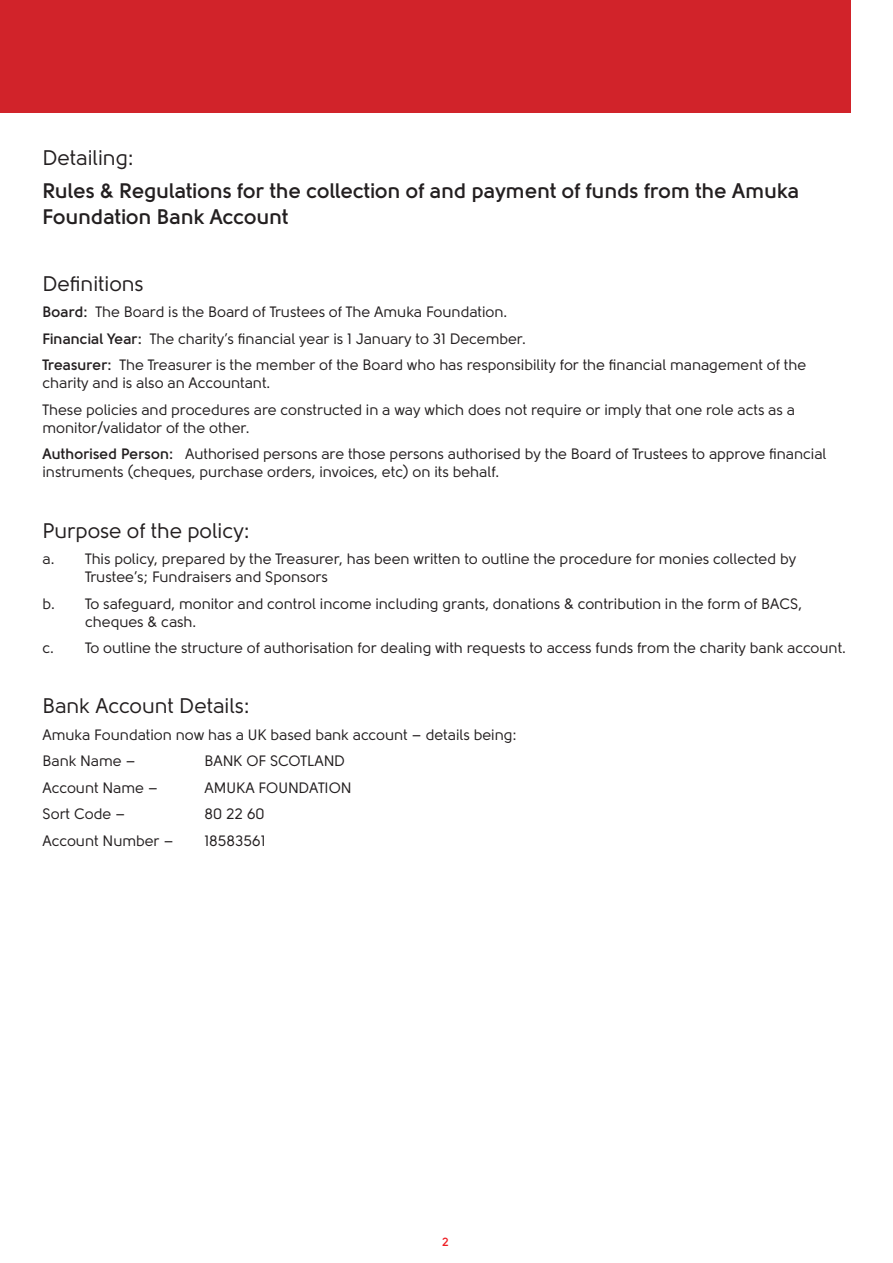
<style>
.page{position:relative;width:893px;height:1263px;background:#fff}
.page>*{position:absolute;margin:0;border:0;box-sizing:border-box;transform-origin:0 0}
.t1{font:700 21px/25.2px "Solomon";color:#231f20}
.Sub_Header{font:21px "Solomon";color:#231f20}
.t2{font:15px/18px "Solomon";color:#231f20}
.t3{font:700 12px "Solomon";color:#ee1d23}
.s1{font-weight:700}
</style>
<div class="page">
<div style="left:0;top:0;width:850px;height:113px;background:#d1232a"></div>
<p class="Sub_Header" style="left:43px;top:146px;width:93px">Detailing:</p>
<p class="t1" style="left:43px;top:178px;width:758px">Rules &amp; Regulations for the collection of and payment of funds from the Amuka<br>Foundation Bank Account</p>
<p class="Sub_Header" style="left:43px;top:272px;width:103px">Definitions</p>
<p class="t2" style="left:43px;top:303px;width:466px"><span class="s1">Board:</span> The Board is the Board of Trustees of The Amuka Foundation.</p>
<p class="t2" style="left:43px;top:330px;width:485px"><span class="s1">Financial Year:</span> The charity’s financial year is 1 January to 31 December.</p>
<p class="t2" style="left:43px;top:356px;width:765px"><span class="s1">Treasurer:</span> The Treasurer is the member of the Board who has responsibility for the financial management of the charity and is also an Accountant.</p>
<p class="t2" style="left:43px;top:401px;width:754px">These policies and procedures are constructed in a way which does not require or imply that one role acts as a monitor/validator of the other.</p>
<p class="t2" style="left:43px;top:445px;width:785px"><span class="s1">Authorised Person:</span> Authorised persons are those persons authorised by the Board of Trustees to approve financial instruments (cheques, purchase orders, invoices, etc) on its behalf.</p>
<p class="Sub_Header" style="left:43px;top:519px;width:209px">Purpose of the policy:</p>
<p class="t2" style="left:85px;top:550px;width:713px;text-indent:-43px">a. This policy, prepared by the Treasurer, has been written to outline the procedure for monies collected by<br>Trustee’s; Fundraisers and Sponsors</p>
<p class="t2" style="left:85px;top:595px;width:719px;text-indent:-43px">b. To safeguard, monitor and control income including grants, donations &amp; contribution in the form of BACS, cheques &amp; cash.</p>
<p class="t2" style="left:43px;top:639px;width:805px">c. To outline the structure of authorisation for dealing with requests to access funds from the charity bank account.</p>
<p class="Sub_Header" style="left:43px;top:695px;width:209px">Bank Account Details:</p>
<p class="t2" style="left:43px;top:726px;width:476px">Amuka Foundation now has a UK based bank account – details being:</p>
<p class="t2" style="left:43px;top:752px;width:95px">Bank Name –</p>
<p class="t2" style="left:205px;top:752px;width:142px">BANK OF SCOTLAND</p>
<p class="t2" style="left:43px;top:779px;width:117px">Account Name –</p>
<p class="t2" style="left:205px;top:779px;width:149px">AMUKA FOUNDATION</p>
<p class="t2" style="left:43px;top:805px;width:84px">Sort Code –</p>
<p class="t2" style="left:205px;top:805px;width:62px">80 22 60</p>
<p class="t2" style="left:43px;top:832px;width:133px">Account Number –</p>
<p class="t2" style="left:205px;top:832px;width:63px">18583561</p>
<p class="t3" style="left:442px;top:1235px;width:8px">2</p>
</div>
